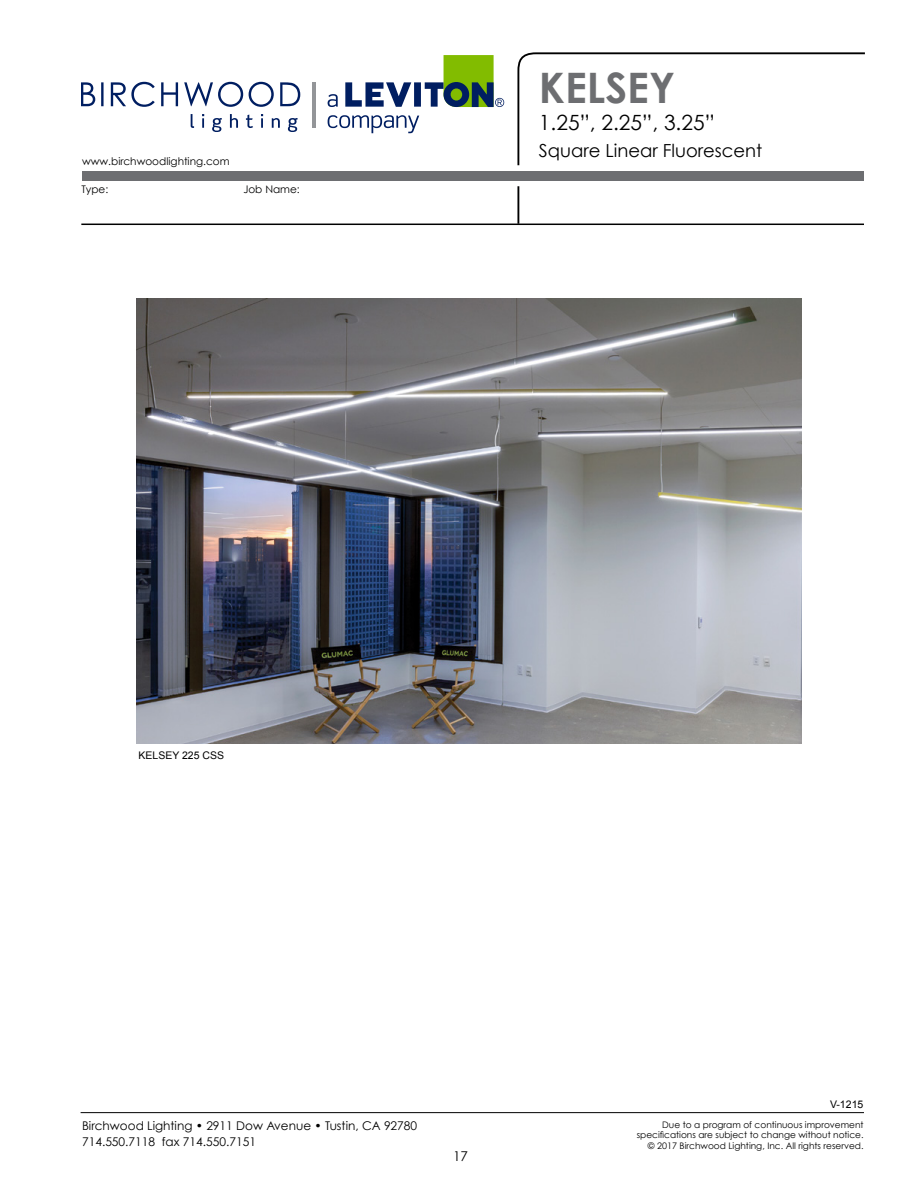
<style>
.page{position:relative;width:918px;height:1188px;background:#fff}
.page>*{position:absolute;margin:0;border:0;box-sizing:border-box;transform-origin:0 0}
.t1{font:700 42px "Century Gothic";color:#6d6e71}
.t2{font:21px "Century Gothic";color:#000}
.t3{font:18px "Century Gothic";color:#000}
.t4{font:13.5px "Century Gothic";color:#000}
.t5{font:12px/16.5px "Century Gothic";color:#000}
.t6{font:10.5px "Century Gothic";color:#000}
.t7{font:10.5px "Arial";color:#000}
.t8{font:9px/10.8px "Century Gothic";color:#000;text-align:right}
</style>
<div class="page">
<hr style="left:81px;top:1112px;width:783px;height:1px;background:#000">
<div style="left:82px;top:172px;width:782px;height:9px;background:#6d6e71"></div>
<svg style="left:517px;top:52px;width:348px;height:172px"></svg>
<hr style="left:81px;top:224px;width:783px;height:1px;background:#000">
<svg style="left:328px;top:55px;width:176px;height:78px"></svg>
<hr style="left:312px;top:82px;width:3px;height:46px;background:#939598">
<svg style="left:81px;top:82px;width:219px;height:50px"></svg>
<img style="left:137px;top:298px;width:664px;height:446px">
<p class="t6" style="left:82px;top:155px;width:149px">www.birchwoodlighting.com</p>
<p class="t6" style="left:81px;top:182px;width:29px">Type:</p>
<p class="t6" style="left:243px;top:182px;width:58px">Job Name:</p>
<h1 class="t1" style="left:539px;top:61px;width:138px">KELSEY</h1>
<h2 class="t2" style="left:539px;top:109px;width:177px">1.25”, 2.25”, 3.25”</h2>
<h3 class="t3" style="left:539px;top:139px;width:225px">Square Linear Fluorescent</h3>
<p class="t7" style="left:138px;top:749px;width:87px">KELSEY 225 CSS</p>
<h3 class="t5" style="left:82px;top:1117px;width:337px">Birchwood Lighting • 2911 Dow Avenue • Tustin, CA 92780<br>714.550.7118 fax 714.550.7151</h3>
<h3 class="t4" style="left:453px;top:1148px;width:16px">17</h3>
<p class="t7" style="left:830px;top:1098px;width:35px">V-1215</p>
<p class="t8" style="left:637px;top:1119px;width:228px">Due to a program of continuous improvement specifications are subject to change without notice. © 2017 Birchwood Lighting, Inc. All rights reserved.</p>
</div>
